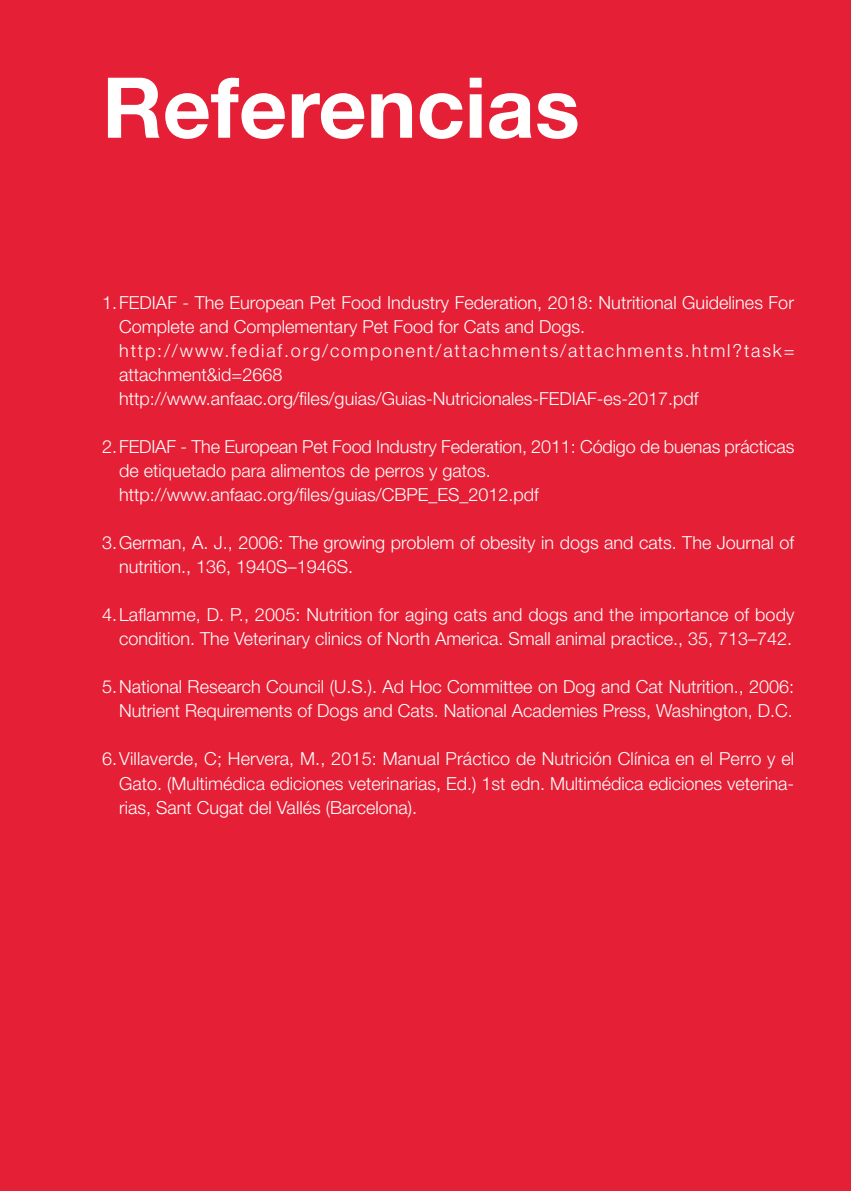
<style>
.page{position:relative;width:851px;height:1191px;background:#fff}
.page>*{position:absolute;margin:0;border:0;box-sizing:border-box;transform-origin:0 0}
.t1{font:700 84px "Helvetica Neue LT";color:#fff}
.t2{font:300 18px/24px "Helvetica Neue LT";color:#fff}
.t3{font:300 18px/24px "Helvetica Neue LT";letter-spacing:.105em;color:#fff}
</style>
<div class="page">
<div style="left:0;top:0;width:850px;height:1191px;background:#e52036"></div>
<p class="t1" style="left:102px;top:56px;width:479px">Referencias</p>
<p class="t2" style="left:119px;top:290px;width:676px;text-indent:-17px">1.FEDIAF - The European Pet Food Industry Federation, 2018: Nutritional Guidelines For<br>Complete and Complementary Pet Food for Cats and Dogs.</p>
<p class="t3" style="left:119px;top:338px;width:676px">http://www.fediaf.org/component/attachments/attachments.html?task= attachment&amp;id=2668</p>
<p class="t2" style="left:119px;top:386px;width:581px">http://www.anfaac.org/files/guias/Guias-Nutricionales-FEDIAF-es-2017.pdf</p>
<p class="t2" style="left:119px;top:434px;width:676px;text-indent:-17px">2.FEDIAF - The European Pet Food Industry Federation, 2011: Código de buenas prácticas de etiquetado para alimentos de perros y gatos.</p>
<p class="t2" style="left:119px;top:482px;width:421px">http://www.anfaac.org/files/guias/CBPE_ES_2012.pdf</p>
<p class="t2" style="left:119px;top:530px;width:676px;text-indent:-17px">3.German, A. J., 2006: The growing problem of obesity in dogs and cats. The Journal of nutrition., 136, 1940S–1946S.</p>
<p class="t2" style="left:102px;top:602px;width:693px;text-align:right">4.Laflamme, D. P., 2005: Nutrition for aging cats and dogs and the importance of body condition. The Veterinary clinics of North America. Small animal practice., 35, 713–742.</p>
<p class="t2" style="left:102px;top:674px;width:693px;text-align:right">5.National Research Council (U.S.). Ad Hoc Committee on Dog and Cat Nutrition., 2006:<br>Nutrient Requirements of Dogs and Cats. National Academies Press, Washington, D.C.</p>
<p class="t2" style="left:119px;top:746px;width:676px;text-align:justify;text-indent:-17px">6.Villaverde, C; Hervera, M., 2015: Manual Práctico de Nutrición Clínica en el Perro y el Gato. (Multimédica ediciones veterinarias, Ed.) 1st edn. Multimédica ediciones veterina&shy;rias, Sant Cugat del Vallés (Barcelona).</p>
</div>
